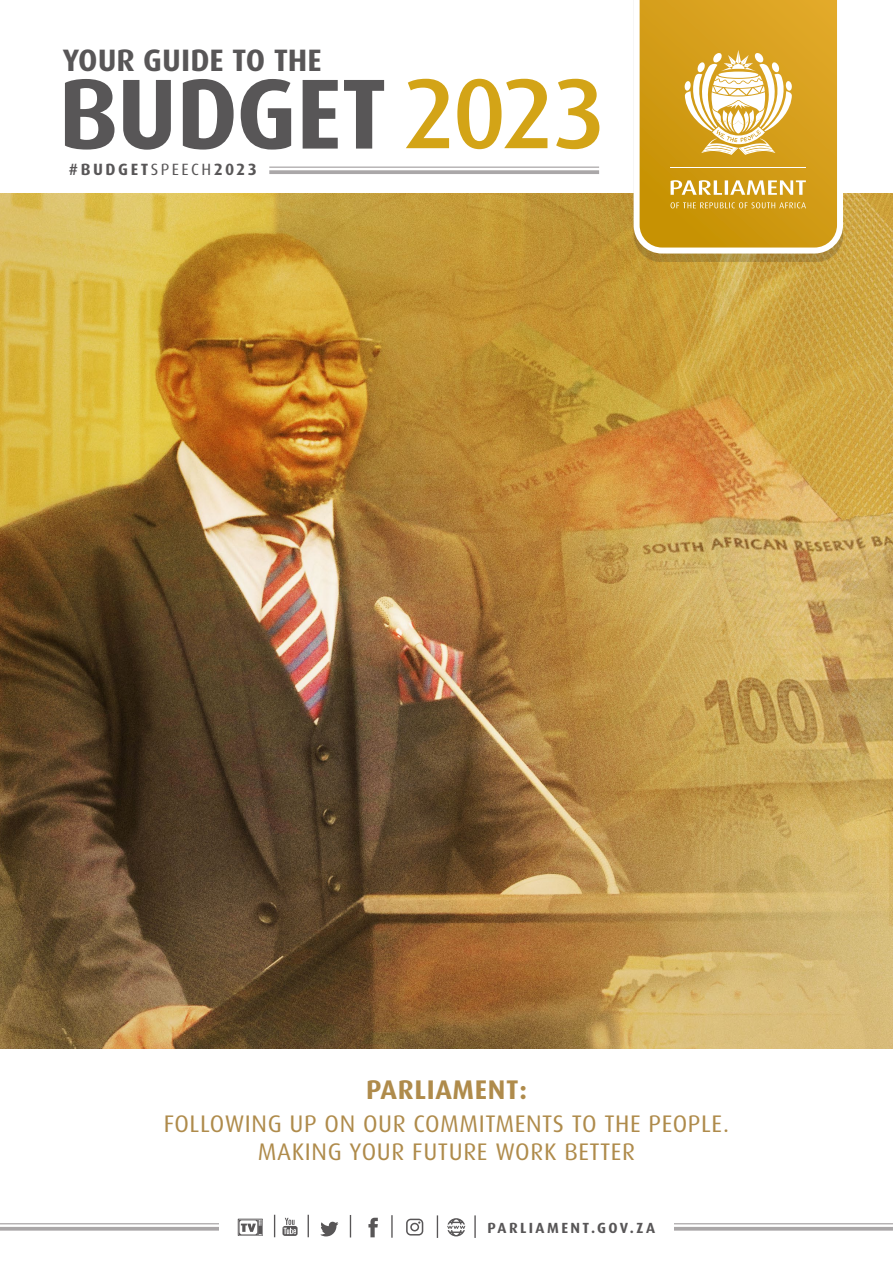
<style>
.page{position:relative;width:893px;height:1263px;background:#fff}
.page>*{position:absolute;margin:0;border:0;box-sizing:border-box;transform-origin:0 0}
.t1{font:700 99.75px "Dax";letter-spacing:-.01em;color:#585657}
.t2{font:700 31.05px "Dax";color:#585657}
.t3{font:700 27px "Dax";letter-spacing:.025em;color:#af8b4b}
.t4{font:24px/28.8px "Dax";letter-spacing:.025em;color:#af8b4b;text-align:center}
.t5{font:700 16.35px "Dax";letter-spacing:.155em;color:#585657}
.t6{font:700 14.7px "Dax";letter-spacing:.16em;color:#585657}
.s1{font-weight:500;font-size:99.45px;color:#d3a417}
.s2{font-weight:400}
</style>
<div class="page">
<img style="left:0;top:193px;width:893px;height:855px">
<div style="left:633px;top:0;width:210px;height:262px;background:#231f20;opacity:.19"></div>
<svg style="left:634px;top:0;width:209px;height:254px;background:#d6a62e"></svg>
<hr style="left:671px;top:167px;width:135px;height:1px;background:#fff">
<svg style="left:671px;top:180px;width:135px;height:15px"></svg>
<svg style="left:671px;top:202px;width:135px;height:6px"></svg>
<svg style="left:684px;top:50px;width:108px;height:105px"></svg>
<hr style="left:269px;top:167px;width:330px;height:1px;background:#aaa7a8">
<svg style="left:269px;top:170px;width:330px;height:4px"></svg>
<svg style="left:282px;top:1218px;width:16px;height:18px"></svg>
<svg style="left:368px;top:1218px;width:10px;height:19px"></svg>
<svg style="left:406px;top:1219px;width:17px;height:16px"></svg>
<svg style="left:238px;top:1219px;width:25px;height:17px"></svg>
<svg style="left:321px;top:1222px;width:17px;height:14px"></svg>
<svg style="left:447px;top:1218px;width:18px;height:18px"></svg>
<svg style="left:308px;top:1215px;width:1px;height:22px"></svg>
<svg style="left:350px;top:1215px;width:1px;height:22px"></svg>
<hr style="left:391px;top:1215px;width:2px;height:23px;background:#585657">
<svg style="left:437px;top:1215px;width:1px;height:23px"></svg>
<hr style="left:474px;top:1215px;width:2px;height:23px;background:#585657">
<svg style="left:274px;top:1215px;width:1px;height:22px"></svg>
<hr style="left:674px;top:1223px;width:219px;height:1px;background:#aaa7a8">
<hr style="left:674px;top:1227px;width:219px;height:3px;background:#aaa7a8">
<hr style="left:0;top:1223px;width:219px;height:1px;background:#aaa7a8">
<hr style="left:0;top:1227px;width:219px;height:3px;background:#aaa7a8">
<p class="t2" style="left:63px;top:42px;width:261px">YOUR GUIDE TO THE</p>
<p class="t1" style="left:58px;top:58px;width:550px">BUDGET <span class="s1">2023</span></p>
<p class="t5" style="left:69px;top:160px;width:190px">#BUDGET<span class="s2">SPEECH</span>2023</p>
<p class="t3" style="left:366px;top:1074px;width:162px">PARLIAMENT:</p>
<p class="t4" style="left:164px;top:1109px;width:567px">FOLLOWING UP ON OUR COMMITMENTS TO THE PEOPLE.<br>MAKING YOUR FUTURE WORK BETTER</p>
<p class="t6" style="left:487px;top:1220px;width:169px">PARLIAMENT.GOV.ZA</p>
</div>
